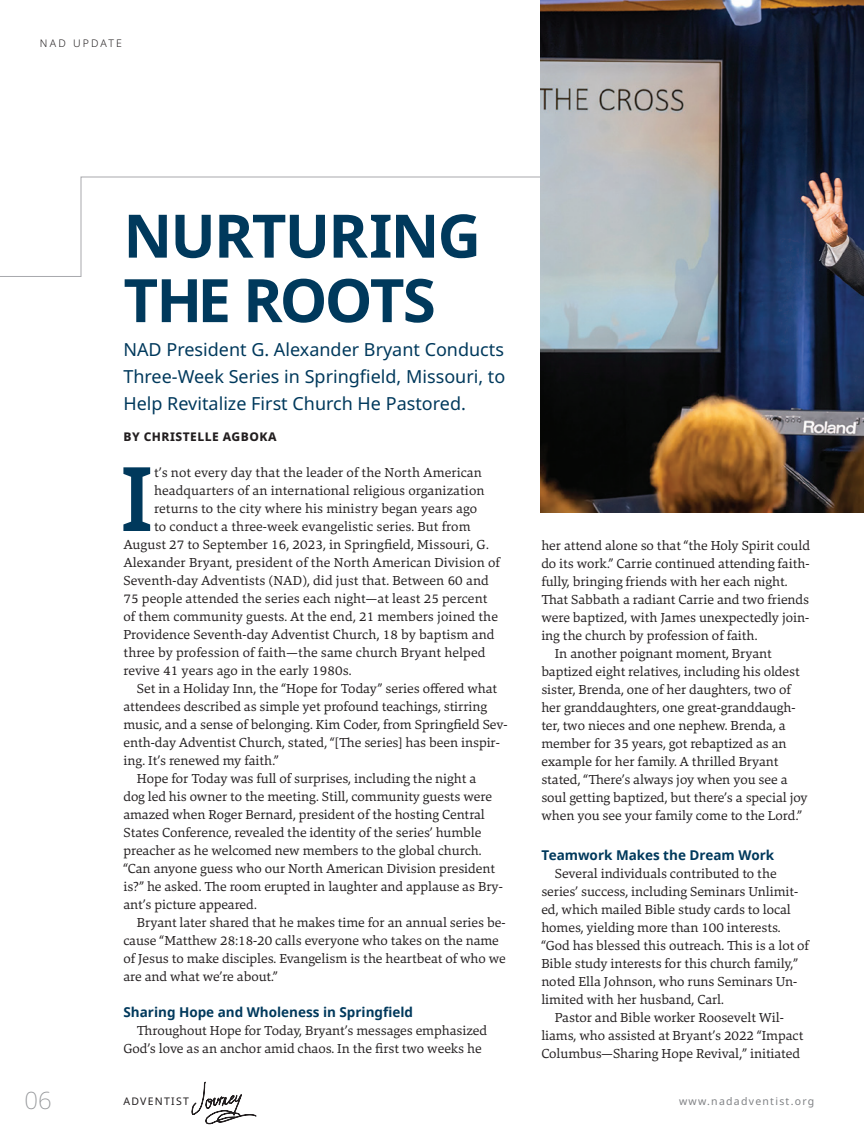
<style>
.page{position:relative;width:864px;height:1134px;background:#fff}
.page>*{position:absolute;margin:0;border:0;box-sizing:border-box;transform-origin:0 0}
.First_Paragraph{font:600 89.1px "Noto Sans";color:#00395c}
.t1{font:700 60px/64.5px "Noto Sans";letter-spacing:-.03em;color:#00395c}
.t2{font:200 23.85px "Noto Sans";color:#939598}
.Subhead{font:18px/27px "Noto Sans";color:#00395c;text-align:justify}
.Body_Copy{font:13.5px/18px "Danton";color:#231f20}
.First_Paragraph-2{font:13.5px "Danton";letter-spacing:.01em;color:#231f20}
.Subhead-2{font:700 13.5px "Noto Sans";color:#00395c}
.Byline{font:800 12px "Noto Sans";letter-spacing:.04em;color:#231f20}
.t3{font:10.5px "Noto Sans";letter-spacing:.12em;color:#808285}
.t4{font:10.5px "Noto Sans";letter-spacing:.12em;color:#231f20}
.t5{font:300 10.5px "Noto Sans";letter-spacing:.21em;color:#231f20}
</style>
<div class="page">
<svg style="left:192px;top:1081px;width:64px;height:43px"></svg>
<img style="left:540px;top:0;width:324px;height:513px">
<p class="t5" style="left:40px;top:36px;width:84px">NAD UPDATE</p>
<p class="t1" style="left:123px;top:205px;width:359px">NURTURING<br>THE ROOTS</p>
<p class="Subhead" style="left:123px;top:336px;width:383px">NAD President G. Alexander Bryant Conducts Three-Week Series in Springfield, Missouri, to Help Revitalize First Church He Pastored.</p>
<p class="Byline" style="left:123px;top:428px;width:155px">BY CHRISTELLE AGBOKA</p>
<p class="First_Paragraph" style="left:120px;top:436px;width:34px">I</p>
<p class="First_Paragraph-2" style="left:154px;top:464px;width:329px">t’s not every day that the leader of the North American</p>
<p class="First_Paragraph-2" style="left:154px;top:482px;width:332px">headquarters of an international religious organization</p>
<p class="First_Paragraph-2" style="left:154px;top:500px;width:324px">returns to the city where his ministry began years ago</p>
<p class="First_Paragraph-2" style="left:154px;top:518px;width:318px">to conduct a three-week evangelistic series. But from</p>
<p class="First_Paragraph-2" style="left:123px;top:536px;width:367px">August 27 to September 16, 2023, in Springfield, Missouri, G.</p>
<p class="First_Paragraph-2" style="left:123px;top:554px;width:378px">Alexander Bryant, president of the North American Division of</p>
<p class="First_Paragraph-2" style="left:123px;top:572px;width:367px">Seventh-day Adventists (NAD), did just that. Between 60 and</p>
<p class="First_Paragraph-2" style="left:123px;top:590px;width:365px">75 people attended the series each night—at least 25 percent</p>
<p class="First_Paragraph-2" style="left:123px;top:608px;width:376px">of them community guests. At the end, 21 members joined the</p>
<p class="First_Paragraph-2" style="left:123px;top:626px;width:372px">Providence Seventh-day Adventist Church, 18 by baptism and</p>
<p class="First_Paragraph-2" style="left:123px;top:644px;width:363px">three by profession of faith—the same church Bryant helped</p>
<p class="First_Paragraph-2" style="left:123px;top:662px;width:230px">revive 41 years ago in the early 1980s.</p>
<p class="Body_Copy" style="left:123px;top:679px;width:386px;text-indent:14px">Set in a Holiday Inn, the “Hope for Today” series offered what attendees described as simple yet profound teachings, stirring music, and a sense of belonging. Kim Coder, from Springfield Sev&shy;enth-day Adventist Church, stated, “[The series] has been inspir&shy;ing. It’s renewed my faith.”</p>
<p class="Body_Copy" style="left:123px;top:769px;width:381px;text-indent:14px">Hope for Today was full of surprises, including the night a<br>dog led his owner to the meeting. Still, community guests were amazed when Roger Bernard, president of the hosting Central States Conference, revealed the identity of the series’ humble preacher as he welcomed new members to the global church. “Can anyone guess who our North American Division president is?” he asked. The room erupted in laughter and applause as Bry&shy;ant’s picture appeared.</p>
<p class="Body_Copy" style="left:123px;top:913px;width:384px;text-indent:14px">Bryant later shared that he makes time for an annual series be&shy;cause “Matthew 28:18-20 calls everyone who takes on the name of Jesus to make disciples. Evangelism is the heartbeat of who we are and what we’re about.”</p>
<p class="Subhead-2" style="left:123px;top:1003px;width:291px">Sharing Hope and Wholeness in Springfield</p>
<p class="Body_Copy" style="left:123px;top:1021px;width:365px;text-indent:14px">Throughout Hope for Today, Bryant’s messages emphasized<br>God’s love as an anchor amid chaos. In the first two weeks he</p>
<p class="Body_Copy" style="left:541px;top:536px;width:270px">her attend alone so that “the Holy Spirit could do its work.” Carrie continued attending faith&shy;fully, bringing friends with her each night.<br>That Sabbath a radiant Carrie and two friends were baptized, with James unexpectedly join&shy;ing the church by profession of faith.</p>
<p class="Body_Copy" style="left:541px;top:644px;width:268px;text-indent:14px">In another poignant moment, Bryant baptized eight relatives, including his oldest sister, Brenda, one of her daughters, two of her granddaughters, one great-granddaugh&shy;ter, two nieces and one nephew. Brenda, a member for 35 years, got rebaptized as an example for her family. A thrilled Bryant stated, “There’s always joy when you see a soul getting baptized, but there’s a special joy when you see your family come to the Lord.”</p>
<p class="Subhead-2" style="left:541px;top:845px;width:234px">Teamwork Makes the Dream Work</p>
<p class="Body_Copy" style="left:541px;top:864px;width:269px;text-indent:14px">Several individuals contributed to the series’ success, including Seminars Unlimit&shy;ed, which mailed Bible study cards to local homes, yielding more than 100 interests. “God has blessed this outreach. This is a lot of Bible study interests for this church family,” noted Ella Johnson, who runs Seminars Un&shy;limited with her husband, Carl.</p>
<p class="Body_Copy" style="left:541px;top:1008px;width:264px;text-align:center">Pastor and Bible worker Roosevelt Wil&shy;liams, who assisted at Bryant’s 2022 “Impact<br>Columbus—Sharing Hope Revival,” initiated</p>
<h3 class="t2" style="left:24px;top:1084px;width:29px">06</h3>
<p class="t4" style="left:123px;top:1094px;width:67px">ADVENTIST</p>
<p class="t3" style="left:679px;top:1094px;width:137px">www.nadadventist.org</p>
</div>
